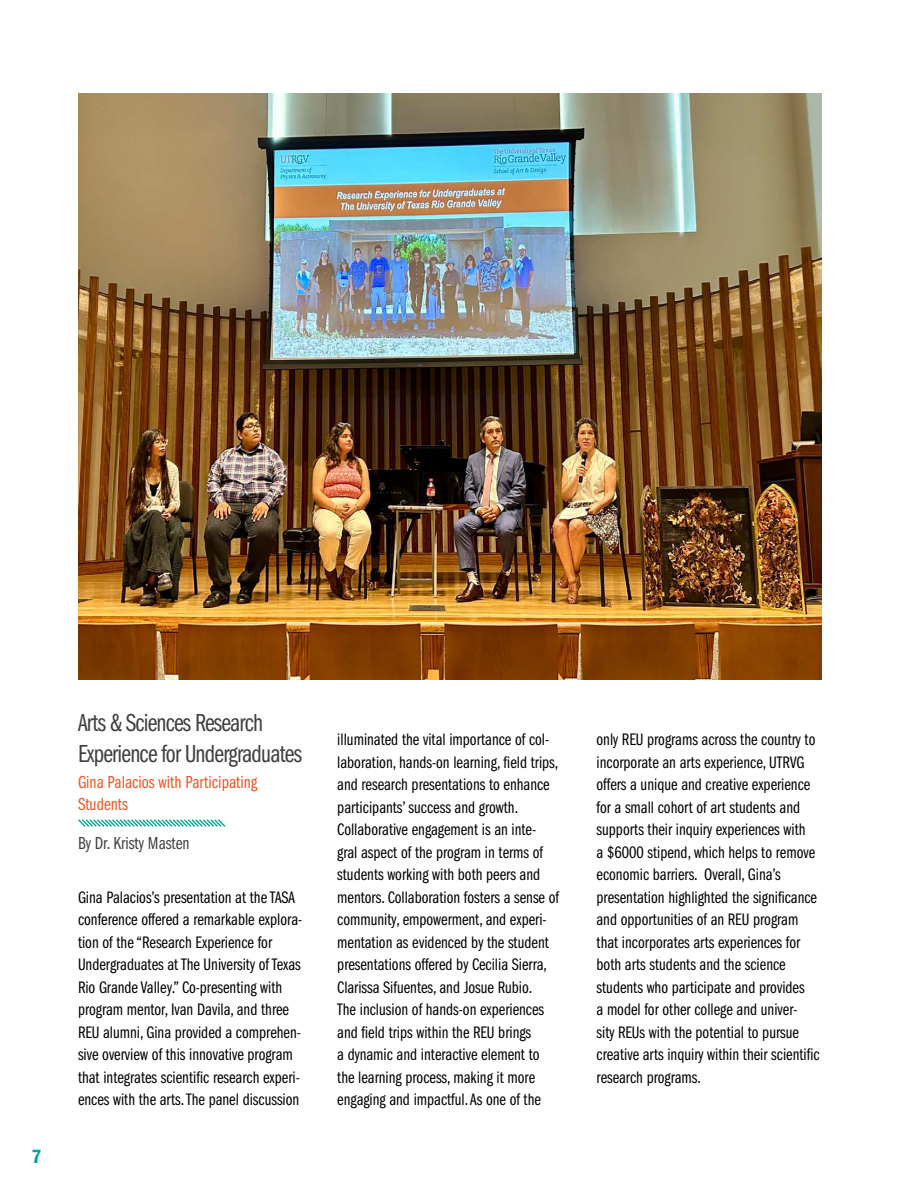
<style>
.page{position:relative;width:900px;height:1200px;background:#fff}
.page>*{position:absolute;margin:0;border:0;box-sizing:border-box;transform-origin:0 0}
.t1{font:25.5px/30.6px "Franklin Gothic LT Pro Bk Cm";letter-spacing:-.03em;color:#3f3f3f}
.t2{font:600 condensed 19.8px "Franklin Gothic";color:#03a596}
.t3{font:18px/21.6px "Franklin Gothic LT Pro Bk Cm";color:#f15421}
.t4{font:18px "Franklin Gothic LT Pro Bk Cm";color:#3f3f3f}
.t5{font:17.25px/22.5px "Franklin Gothic LT Pro Bk Cm";color:#000}
</style>
<div class="page">
<img style="left:78px;top:93px;width:744px;height:586px">
<svg style="left:78px;top:819px;width:148px;height:8px"></svg>
<p class="t2" style="left:31px;top:1143px;width:12px">7</p>
<h1 class="t1" style="left:78px;top:708px;width:226px">Arts &amp; Sciences Research<br>Experience for Undergraduates</h1>
<p class="t3" style="left:78px;top:772px;width:181px">Gina Palacios with Participating<br>Students</p>
<p class="t4" style="left:78px;top:834px;width:113px">By Dr. Kristy Masten</p>
<p class="t5" style="left:78px;top:886px;width:226px">Gina Palacios’s presentation at the TASA conference offered a remarkable explora&shy;tion of the “Research Experience for Undergraduates at The University of Texas Rio Grande Valley.” Co-presenting with program mentor, Ivan Davila, and three REU alumni, Gina provided a comprehen&shy;sive overview of this innovative program that integrates scientific research experi&shy;ences with the arts. The panel discussion</p>
<p class="t5" style="left:337px;top:729px;width:223px">illuminated the vital importance of col&shy;laboration, hands-on learning, field trips, and research presentations to enhance participants’ success and growth.<br>Collaborative engagement is an inte&shy;gral aspect of the program in terms of students working with both peers and mentors. Collaboration fosters a sense of community, empowerment, and experi&shy;mentation as evidenced by the student presentations offered by Cecilia Sierra, Clarissa Sifuentes, and Josue Rubio.<br>The inclusion of hands-on experiences and field trips within the REU brings<br>a dynamic and interactive element to the learning process, making it more engaging and impactful. As one of the</p>
<p class="t5" style="left:597px;top:729px;width:225px">only REU programs across the country to incorporate an arts experience, UTRVG offers a unique and creative experience for a small cohort of art students and supports their inquiry experiences with<br>a $6000 stipend, which helps to remove economic barriers. Overall, Gina’s presentation highlighted the significance and opportunities of an REU program that incorporates arts experiences for both arts students and the science students who participate and provides<br>a model for other college and univer&shy;sity REUs with the potential to pursue creative arts inquiry within their scientific research programs.</p>
</div>
